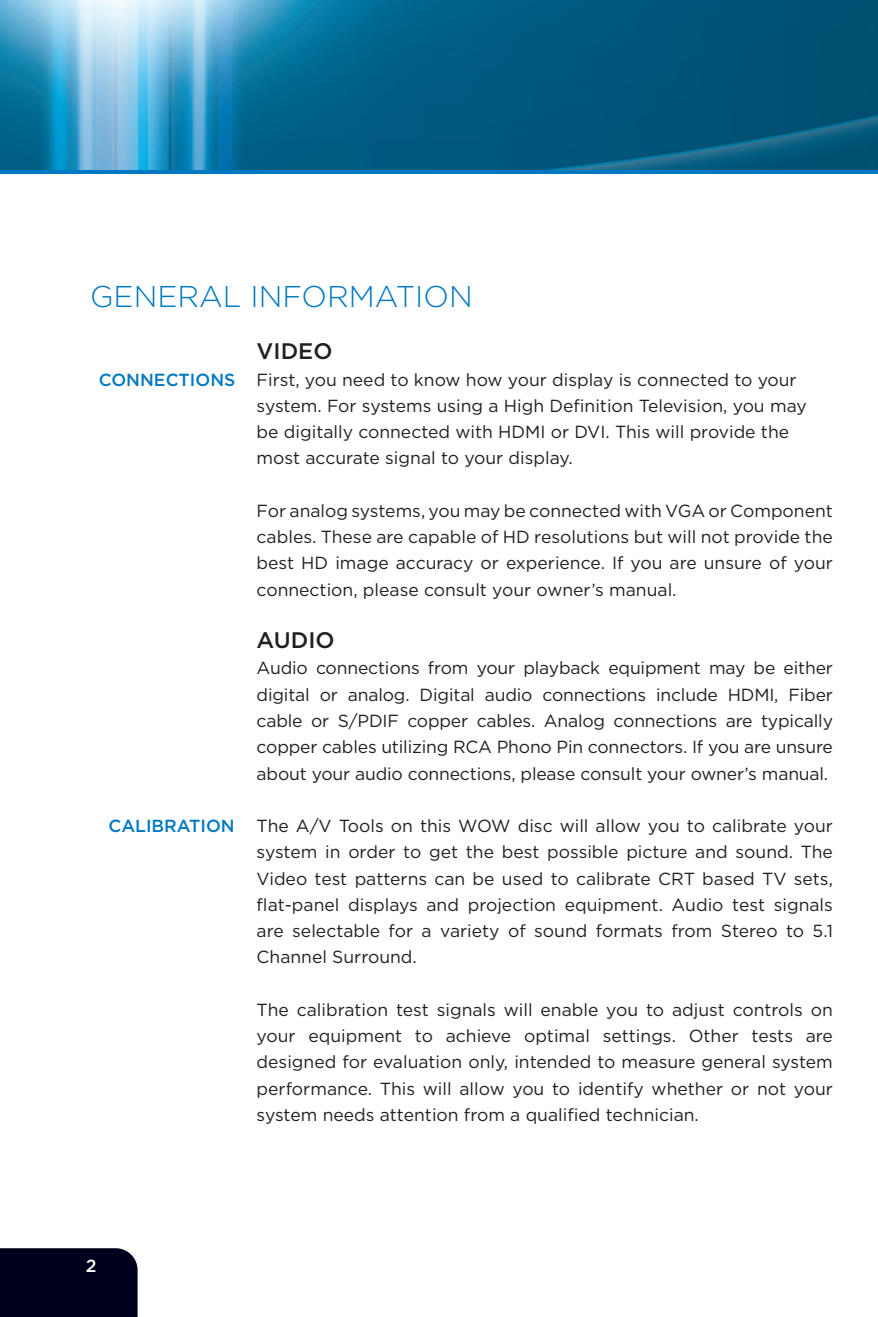
<style>
.page{position:relative;width:878px;height:1317px;background:#fff}
.page>*{position:absolute;margin:0;border:0;box-sizing:border-box;transform-origin:0 0}
.t1{font:300 30px "Gotham";color:#0079c2}
.t2{font:500 22.5px "Gotham";color:#231f20}
.t3{font:17.5px/26.2px "Gotham";color:#231f20;text-align:justify}
.t4{font:500 17.5px "Gotham";color:#0079c2}
.t5{font:500 17.5px "Gotham";color:#fff}
</style>
<div class="page">
<img style="left:0;top:0;width:878px;height:170px">
<hr style="left:0;top:170px;width:878px;height:3px;background:#0079c2">
<div style="left:0;top:1248px;width:138px;height:68px;background:#00001c"></div>
<h1 class="t1" style="left:90px;top:280px;width:45px">GENER</h1>
<h1 class="t1" style="left:199px;top:280px;width:82px">AL INFOR</h1>
<h1 class="t1" style="left:349px;top:280px;width:85px">MATION</h1>
<p class="t2" style="left:256px;top:338px;width:32px">VIDEO</p>
<p class="t3" style="left:256px;top:366px;width:551px;text-align:left">First, you need to know how your display is connected to your system. For systems using a High Definition Television, you may be digitally connected with HDM I or DVI. This will provide the most accurate signal to your display.</p>
<p class="t3" style="left:256px;top:497px;width:577px">For analog systems, you may be connected with VGA or Component cables. These are capable of HD resolutions but will not provide the best HD image accuracy or experience. If you are unsure of your connection, please consult your owner’s manual.</p>
<p class="t2" style="left:256px;top:627px;width:49px">AUDIO</p>
<p class="t3" style="left:256px;top:654px;width:578px">Audio connections from your playback equipment may be either digital or analog. Digital audio connections include HDM I, Fiber cable or S/PDIF copper cables. Analog connections are typically copper cables utilizing RCA Phono Pin connectors. If you are unsure about your audio connections, please consult your owner’s manual.</p>
<p class="t3" style="left:256px;top:812px;width:578px">The A/V Tools on this WOW disc will allow you to calibrate your system in order to get the best possible picture and sound. The Video test patterns can be used to calibrate CRT based TV sets, flat-panel displays and projection equipment. Audio test signals are selectable for a variety of sound formats from Stereo to 5.1<br>Channel Surround.</p>
<p class="t3" style="left:256px;top:996px;width:578px">The calibration test signals will enable you to adjust controls on your equipment to achieve optimal settings. Other tests are designed for evaluation only, intended to measure general system performance. This will allow you to identify whether or not your system needs attention from a qualified technician.</p>
<p class="t4" style="left:99px;top:369px;width:26px">CONNECTIONS</p>
<p class="t4" style="left:108px;top:815px;width:50px">CALIBRATION</p>
<p class="t5" style="left:86px;top:1255px;width:12px">2</p>
</div>
